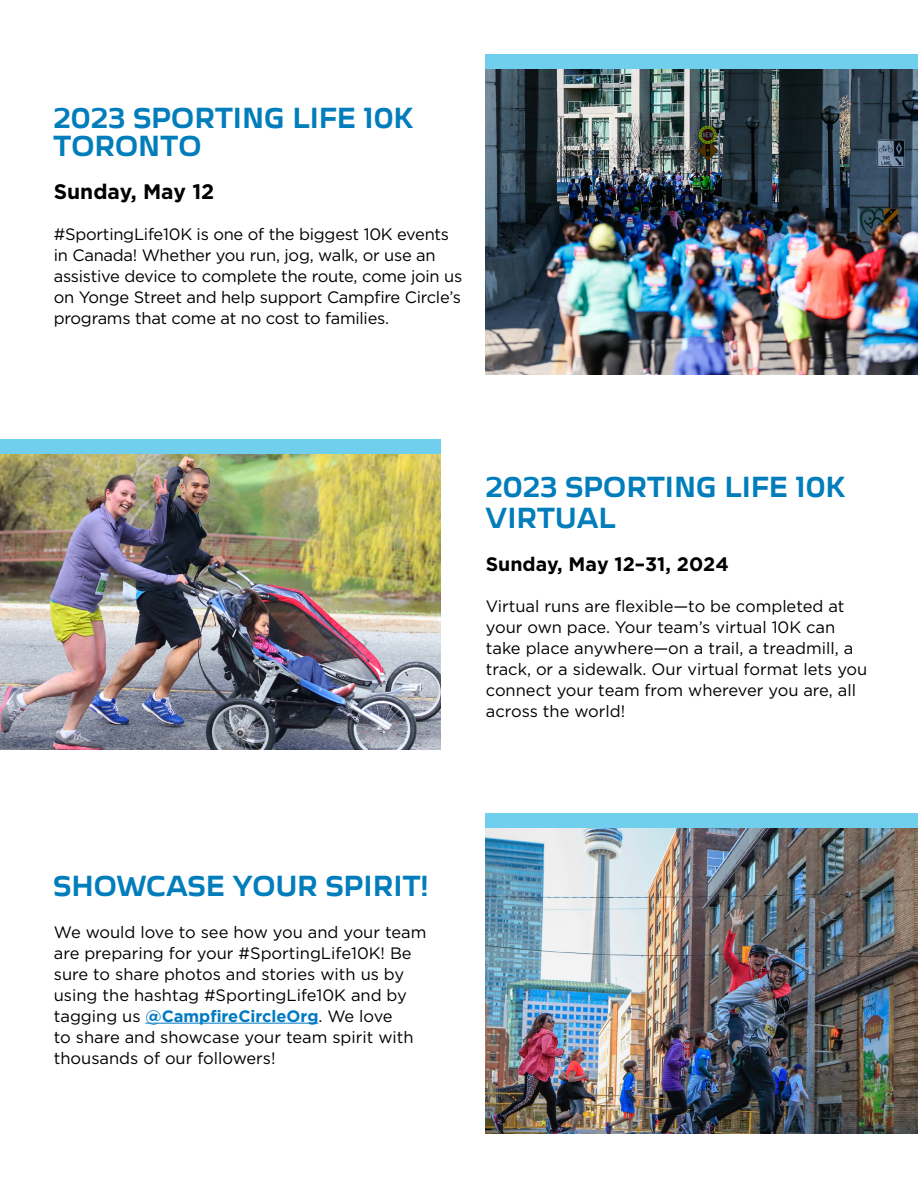
<style>
.page{position:relative;width:918px;height:1188px;background:#fff}
.page>*{position:absolute;margin:0;border:0;box-sizing:border-box;transform-origin:0 0}
.t1{font:700 27px/28.5px "Kaisar";letter-spacing:.03em;color:#007dba}
.t2{font:700 21px "Gotham";color:#000}
.t3{font:700 19.5px "Gotham";color:#000}
.t4{font:16.5px/21px "Gotham";color:#000}
.s1{font-weight:700;color:#007ac2}
</style>
<div class="page">
<hr style="left:146px;top:1023px;width:172px;height:1px;background:#007ac2">
<img style="left:0;top:454px;width:441px;height:295px">
<img style="left:486px;top:828px;width:432px;height:306px">
<img style="left:486px;top:69px;width:432px;height:306px">
<div style="left:486px;top:813px;width:432px;height:15px;background:#70cfed"></div>
<div style="left:0;top:439px;width:441px;height:15px;background:#70cfed"></div>
<div style="left:486px;top:54px;width:432px;height:15px;background:#70cfed"></div>
<p class="t1" style="left:54px;top:103px;width:361px">2023 SPORTING LIFE 10K<br>TORONTO</p>
<p class="t2" style="left:54px;top:177px;width:162px">Sunday, May 12</p>
<p class="t4" style="left:54px;top:223px;width:410px">#SportingLife10K is one of the biggest 10K events in Canada! Whether you run, jog, walk, or use an assistive device to complete the route, come join us on Yonge Street and help support Campfire Circle’s programs that come at no cost to families.</p>
<p class="t1" style="left:486px;top:471px;width:361px;line-height:31.5px">2023 SPORTING LIFE 10K<br>VIRTUAL</p>
<p class="t3" style="left:486px;top:551px;width:244px">Sunday, May 12–31, 2024</p>
<p class="t4" style="left:486px;top:595px;width:383px">Virtual runs are flexible—to be completed at your own pace. Your team’s virtual 10K can take place anywhere—on a trail, a treadmill, a track, or a sidewalk. Our virtual format lets you connect your team from wherever you are, all across the world!</p>
<p class="t1" style="left:54px;top:871px;width:376px">SHOWCASE YOUR SPIRIT!</p>
<p class="t4" style="left:54px;top:921px;width:374px">We would love to see how you and your team are preparing for your #SportingLife10K! Be sure to share photos and stories with us by using the hashtag #SportingLife10K and by tagging us <span class="s1">@CampfireCircleOrg</span>. We love<br>to share and showcase your team spirit with thousands of our followers!</p>
</div>
